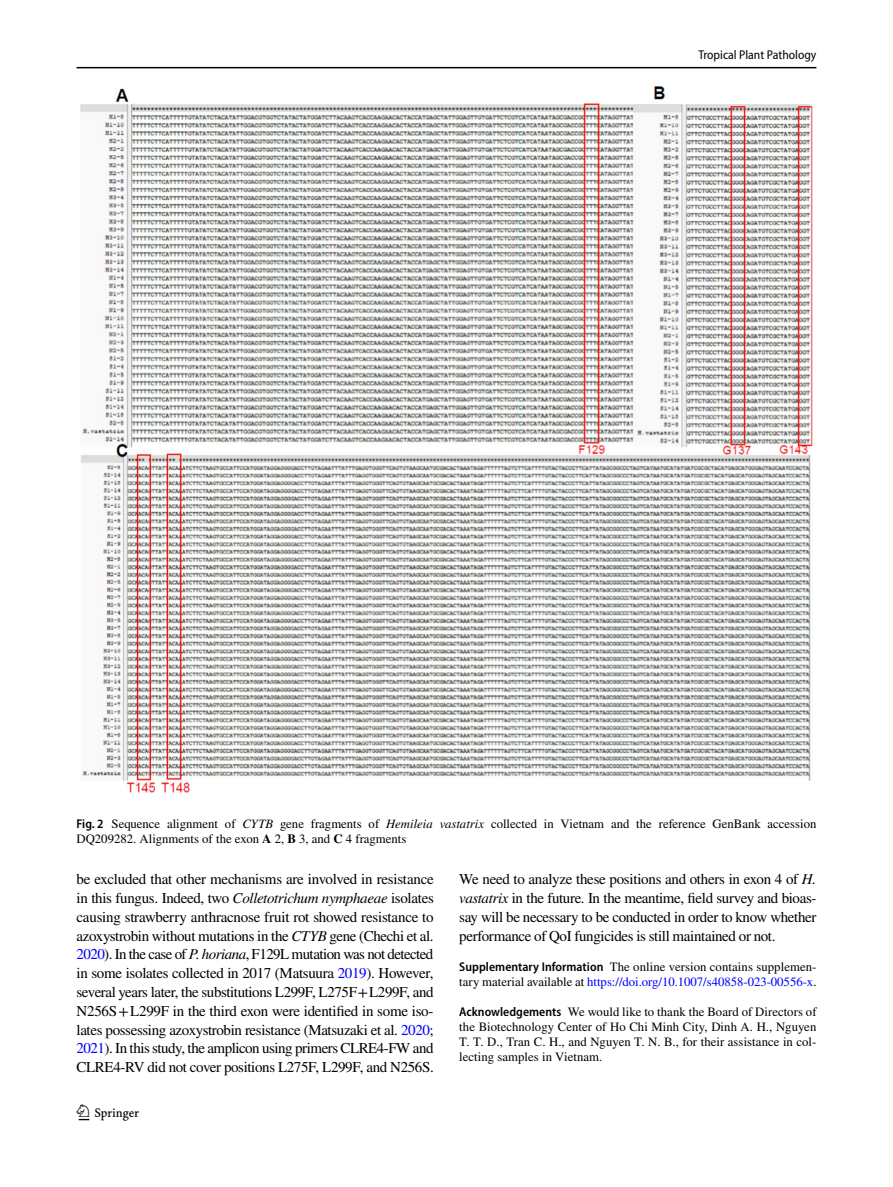
<style>
.page{position:relative;width:893px;height:1187px;background:#fff}
.page>*{position:absolute;margin:0;border:0;box-sizing:border-box;transform-origin:0 0}
.t1{font:22.5px "Springnew Regular 2";color:#000}
.t2{font:15px/18.8px "STIX";letter-spacing:-.025em;color:#000;text-align:justify}
.t3{font:12.75px/15px "STIX";color:#000}
.t4{font:semi-condensed 12.75px "Myriad Pro";color:#000}
.s1{font-family:"Myriad Pro";font-weight:600;font-stretch:semi-condensed}
.s2{font-style:italic}
.s3{font-weight:700}
.s4{color:#00f}
</style>
<div class="page">
<hr style="left:77px;top:67px;width:739px;height:1px;background:#000">
<img style="left:81px;top:87px;width:731px;height:705px">
<p class="t4" style="left:698px;top:48px;width:120px">Tropical Plant Pathology</p>
<p class="t3" style="left:77px;top:816px;width:741px"><span class="s1">Fig. 2</span> Sequence alignment of <span class="s2">CYTB</span> gene fragments of <span class="s2">Hemileia vastatrix</span> collected in Vietnam and the reference GenBank accession<br>DQ209282. Alignments of the exon <span class="s3">A</span> 2, <span class="s3">B</span> 3, and <span class="s3">C</span> 4 fragments</p>
<p class="t2" style="left:77px;top:871px;width:359px">be excluded that other mechanisms are involved in resistance in this fungus. Indeed, two <span class="s2">Colletotrichum nymphaeae</span> isolates causing strawberry anthracnose fruit rot showed resistance to azoxystrobin without mutations in the <span class="s2">CTYB</span> gene (Chechi et al.<br><span class="s4">2020</span>). In the case of <span class="s2">P. horiana</span>, F129L mutation was not detected in some isolates collected in 2017 (Matsuura <span class="s4">2019</span>). However, several years later, the substitutions L299F, L275F+L299F, and N256S+L299F in the third exon were identified in some iso&shy;lates possessing azoxystrobin resistance (Matsuzaki et al. <span class="s4">2020</span>; <span class="s4">2021</span>). In this study, the amplicon using primers CLRE4-FW and CLRE4-RV did not cover positions L275F, L299F, and N256S.</p>
<p class="t2" style="left:459px;top:871px;width:359px">We need to analyze these positions and others in exon 4 of <span class="s2">H. vastatrix</span> in the future. In the meantime, field survey and bioas&shy;say will be necessary to be conducted in order to know whether performance of QoI fungicides is still maintained or not.</p>
<p class="t3" style="left:459px;top:959px;width:359px"><span class="s1">Supplementary Information</span> The online version contains supplemen&shy;tary material available at <span class="s4">https://doi.org/10.1007/s40858-023-00556-x</span>.</p>
<p class="t3" style="left:459px;top:1004px;width:359px;text-align:justify"><span class="s1">Acknowledgements</span> We would like to thank the Board of Directors of the Biotechnology Center of Ho Chi Minh City, Dinh A. H., Nguyen T. T. D., Tran C. H., and Nguyen T. N. B., for their assistance in col&shy;lecting samples in Vietnam.</p>
<h1 class="t1" style="left:79px;top:1104px;width:62px">1 3</h1>
</div>
